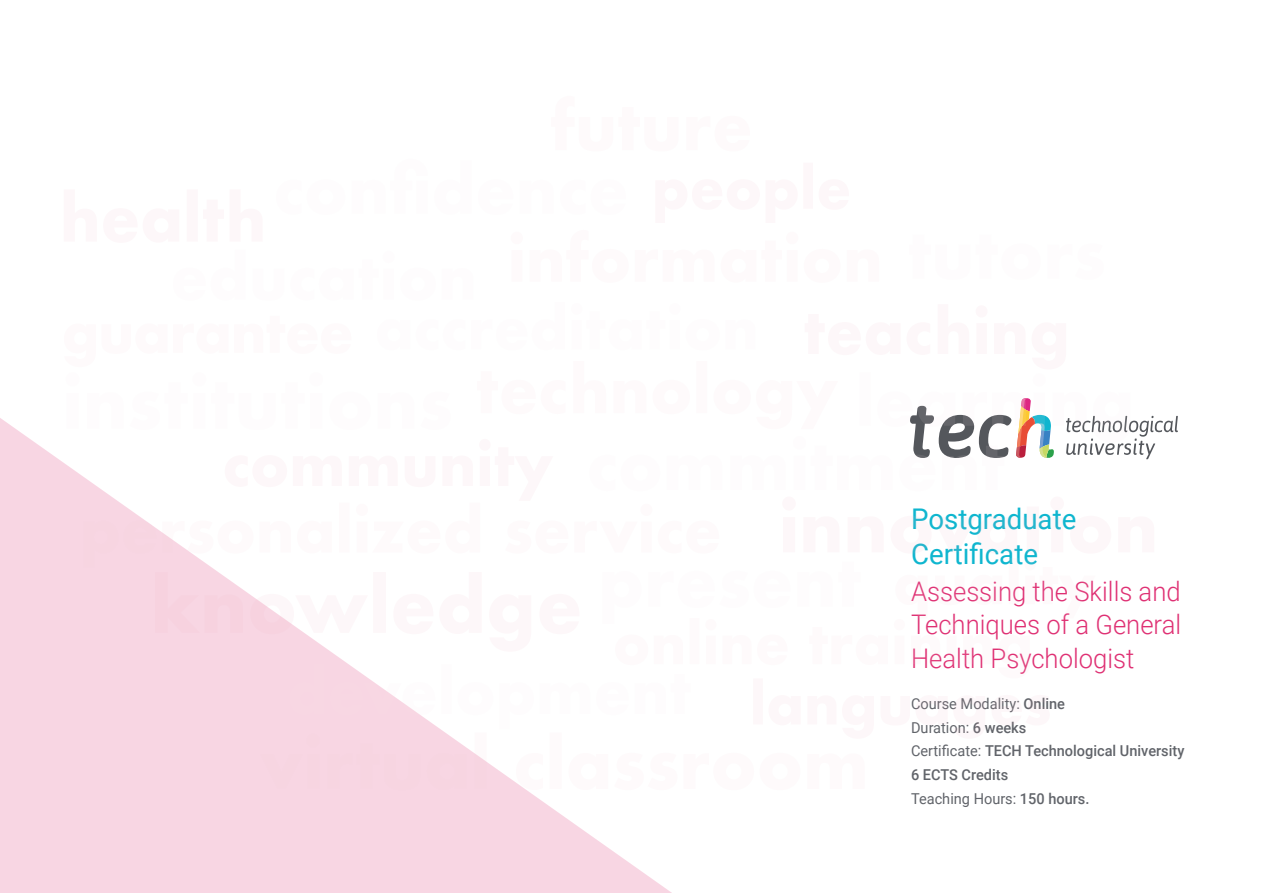
<style>
.page{position:relative;width:1263px;height:893px;background:#fff}
.page>*{position:absolute;margin:0;border:0;box-sizing:border-box;transform-origin:0 0}
.t1{font:28.5px/34.2px "Roboto";color:#0fb6cf}
.t2{font:300 27px/33.6px "Roboto";color:#df3174;text-align:justify;scale:.95 1}
.t3{font:500 15px/23.7px "Roboto";color:#61646a}
.s1{font-weight:400}
</style>
<div class="page">
<svg style="left:0;top:418px;width:672px;height:475px;background:#f8d9e5"></svg>
<svg style="left:64px;top:398px;width:1114px;height:392px"></svg>
<h1 class="t1" style="left:911px;top:501px;width:167px">Postgraduate<br>Certificate</h1>
<h2 class="t2" style="left:911px;top:573px;width:286px">Assessing the Skills and Techniques of a General Health Psychologist</h2>
<p class="t3" style="left:911px;top:691px;width:275px"><span class="s1">Course Modality:</span> Online<br><span class="s1">Duration:</span> 6 weeks<br><span class="s1">Certificate:</span> TECH Technological University<br>6 ECTS Credits<br><span class="s1">Teaching Hours:</span> 150 hours.</p>
</div>
